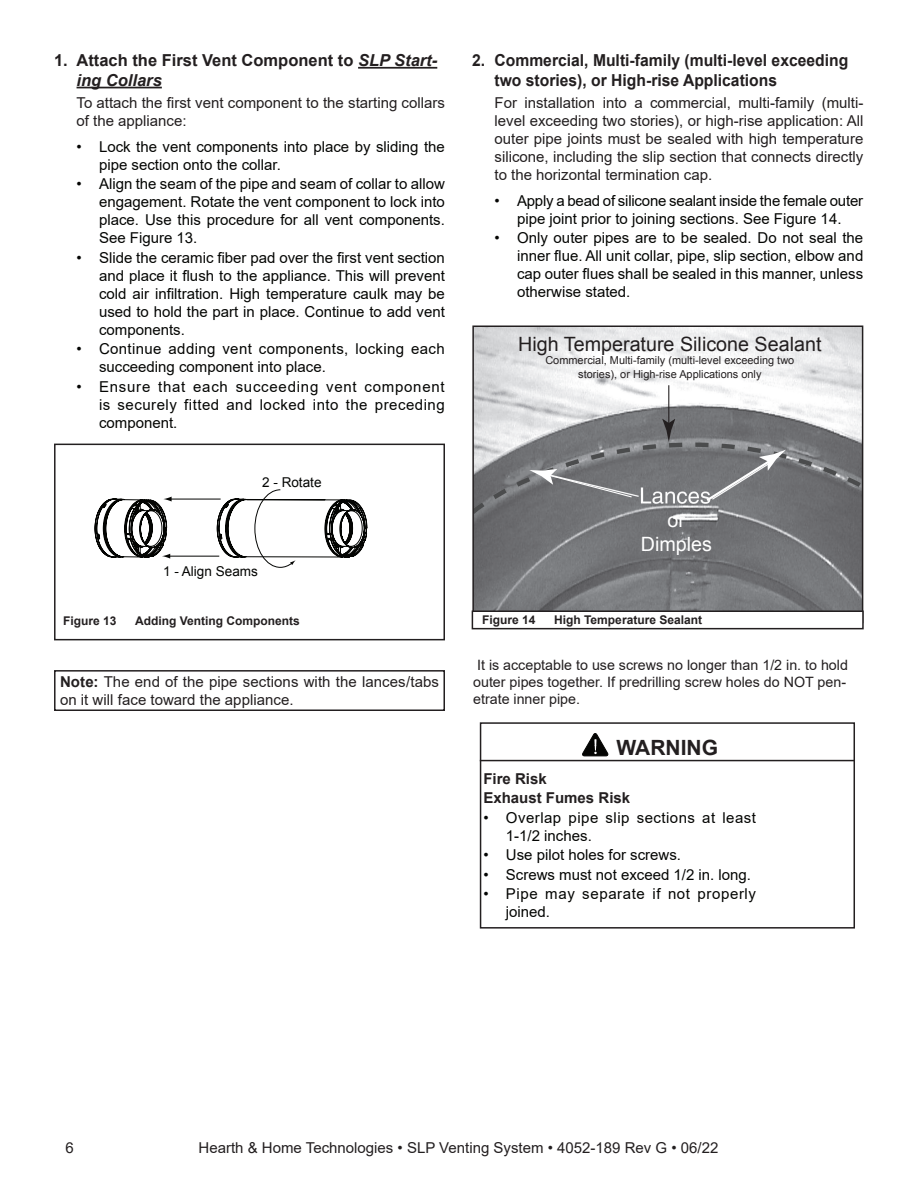
<style>
.page{position:relative;width:917px;height:1188px;background:#fff}
.page>*{position:absolute;margin:0;border:0;box-sizing:border-box;transform-origin:0 0}
.t1{font:700 21px "Arial";color:#231f20}
.t2{font:19.65px "Arial";color:#231f20}
.t3{font:19.65px/23.7px "Arial";color:#fff;text-align:center}
.t4{font:700 16.5px/19.8px "Arial";color:#231f20;scale:.95 1}
.t5{font:700 16.5px/19.8px "Arial";color:#231f20}
.t6{font:15px/18px "Arial";color:#040503;text-align:justify}
.t7{font:15px/18px "Arial";color:#231f20}
.t8{font:15px/18px "Arial";letter-spacing:.025em;color:#040503}
.t9{font:15px/18px "Arial";letter-spacing:.03em;color:#040503}
.t10{font:15px/18px "Arial";letter-spacing:.04em;color:#040503}
.t11{font:700 15px/19.5px "Arial";color:#231f20}
.t12{font:14.25px/17.1px "Arial";color:#231f20}
.t13{font:13.5px "Arial";color:#040503}
.t14{font:700 12px "Arial";color:#231f20}
.t15{font:10.95px/13.2px "Arial";color:#231f20;text-align:center}
.s1{font-style:italic}
.s2{font-weight:700}
</style>
<div class="page">
<img style="left:475px;top:329px;width:385px;height:281px">
<svg style="left:475px;top:397px;width:385px;height:121px;background:#939497"></svg>
<hr style="left:668px;top:385px;width:1px;height:40px;background:#231f20">
<svg style="left:662px;top:419px;width:13px;height:23px"></svg>
<svg style="left:529px;top:469px;width:104px;height:29px;background:#808184"></svg>
<svg style="left:704px;top:450px;width:82px;height:53px;background:#7f8083"></svg>
<div style="left:472px;top:326px;width:391px;height:297px;border:2px solid #231f20"></div>
<hr style="left:358px;top:67px;width:79px;height:2px;background:#231f20">
<hr style="left:76px;top:87px;width:86px;height:1px;background:#231f20">
<div style="left:54px;top:670px;width:391px;height:41px;border:2px solid #231f20"></div>
<div style="left:472px;top:611px;width:390px;height:18px;background:#fff"></div>
<div style="left:471px;top:610px;width:392px;height:19px;border:2px solid #231f20"></div>
<hr style="left:168px;top:556px;width:51px;height:1px;background:#040503">
<hr style="left:170px;top:499px;width:51px;height:1px;background:#040503">
<svg style="left:94px;top:497px;width:78px;height:62px"></svg>
<svg style="left:216px;top:489px;width:151px;height:79px"></svg>
<div style="left:54px;top:444px;width:391px;height:196px;border:2px solid #231f20"></div>
<div style="left:480px;top:722px;width:375px;height:207px;border:2px solid #231f20"></div>
<hr style="left:480px;top:760px;width:375px;height:1px;background:#231f20">
<svg style="left:583px;top:733px;width:26px;height:23px"></svg>
<p class="t5" style="left:77px;top:51px;width:362px;text-indent:-23px">1. Attach the First Vent Component to <span class="s1">SLP Start&shy;ing Collars</span></p>
<p class="t7" style="left:76px;top:94px;width:370px">To attach the first vent component to the starting collars of the appliance:</p>
<p class="t6" style="left:99px;top:137px;width:347px;text-indent:-22px">• Lock the vent components into place by sliding the pipe section onto the collar.</p>
<p class="t6" style="left:99px;top:175px;width:347px;text-indent:-22px">• Align the seam of the pipe and seam of collar to allow engagement. Rotate the vent component to lock into place. Use this procedure for all vent components.<br>See Figure 13.</p>
<p class="t6" style="left:99px;top:248px;width:347px;text-indent:-22px">• Slide the ceramic fiber pad over the first vent section and place it flush to the appliance. This will prevent cold air infiltration. High temperature caulk may be used to hold the part in place. Continue to add vent components.</p>
<p class="t8" style="left:99px;top:340px;width:347px;text-indent:-22px">• Continue adding vent components, locking each succeeding component into place.</p>
<p class="t6" style="left:99px;top:377px;width:347px;text-indent:-22px">• Ensure that each succeeding vent component is securely fitted and locked into the preceding component.</p>
<p class="t13" style="left:262px;top:473px;width:61px">2 - Rotate</p>
<p class="t13" style="left:163px;top:563px;width:96px">1 - Align Seams</p>
<p class="t14" style="left:63px;top:612px;width:55px">Figure 13</p>
<p class="t14" style="left:135px;top:612px;width:166px">Adding Venting Components</p>
<p class="t7" style="left:60px;top:673px;width:380px"><span class="s2">Note:</span> The end of the pipe sections with the lances/tabs on it will face toward the appliance.</p>
<p class="t4" style="left:494px;top:51px;width:374px;text-indent:-22px">2. Commercial, Multi-family (multi-level exceeding two stories), or High-rise Applications</p>
<p class="t7" style="left:494px;top:94px;width:370px;text-align:justify">For installation into a commercial, multi-family (multi&shy;level exceeding two stories), or high-rise application: All outer pipe joints must be sealed with high temperature silicone, including the slip section that connects directly to the horizontal termination cap.</p>
<p class="t6" style="left:494px;top:191px;width:370px;text-align:center">• Apply a bead of silicone sealant inside the female outer pipe joint prior to joining sections. See Figure 14.</p>
<p class="t6" style="left:517px;top:229px;width:348px;text-indent:-22px">• Only outer pipes are to be sealed. Do not seal the inner flue. All unit collar, pipe, slip section, elbow and cap outer flues shall be sealed in this manner, unless otherwise stated.</p>
<h2 class="t2" style="left:518px;top:332px;width:305px">High Temperature Silicone Sealant</h2>
<p class="t15" style="left:545px;top:354px;width:250px">Commercial, Multi-family (multi-level exceeding two stories), or High-rise Applications only</p>
<h2 class="t3" style="left:640px;top:508px;width:73px">or<br>Dimples</h2>
<p class="t14" style="left:482px;top:612px;width:55px">Figure 14</p>
<p class="t14" style="left:554px;top:612px;width:149px">High Temperature Sealant</p>
<p class="t12" style="left:473px;top:656px;width:376px">It is acceptable to use screws no longer than 1/2 in. to hold outer pipes together. If predrilling screw holes do NOT pen&shy;etrate inner pipe.</p>
<h1 class="t1" style="left:616px;top:732px;width:103px">WARNING</h1>
<p class="t11" style="left:483px;top:769px;width:148px">Fire Risk<br>Exhaust Fumes Risk</p>
<p class="t9" style="left:506px;top:809px;width:252px;text-indent:-22px">• Overlap pipe slip sections at least<br>1‑1/2 inches.</p>
<p class="t6" style="left:483px;top:846px;width:199px">• Use pilot holes for screws.</p>
<p class="t6" style="left:483px;top:866px;width:269px">• Screws must not exceed 1/2 in. long.</p>
<p class="t10" style="left:506px;top:885px;width:252px;text-indent:-22px">• Pipe may separate if not properly joined.</p>
<p class="t7" style="left:66px;top:1139px;width:10px">6</p>
<p class="t7" style="left:198px;top:1139px;width:521px">Hearth &amp; Home Technologies • SLP Venting System • 4052-189 Rev G • 06/22</p>
</div>
